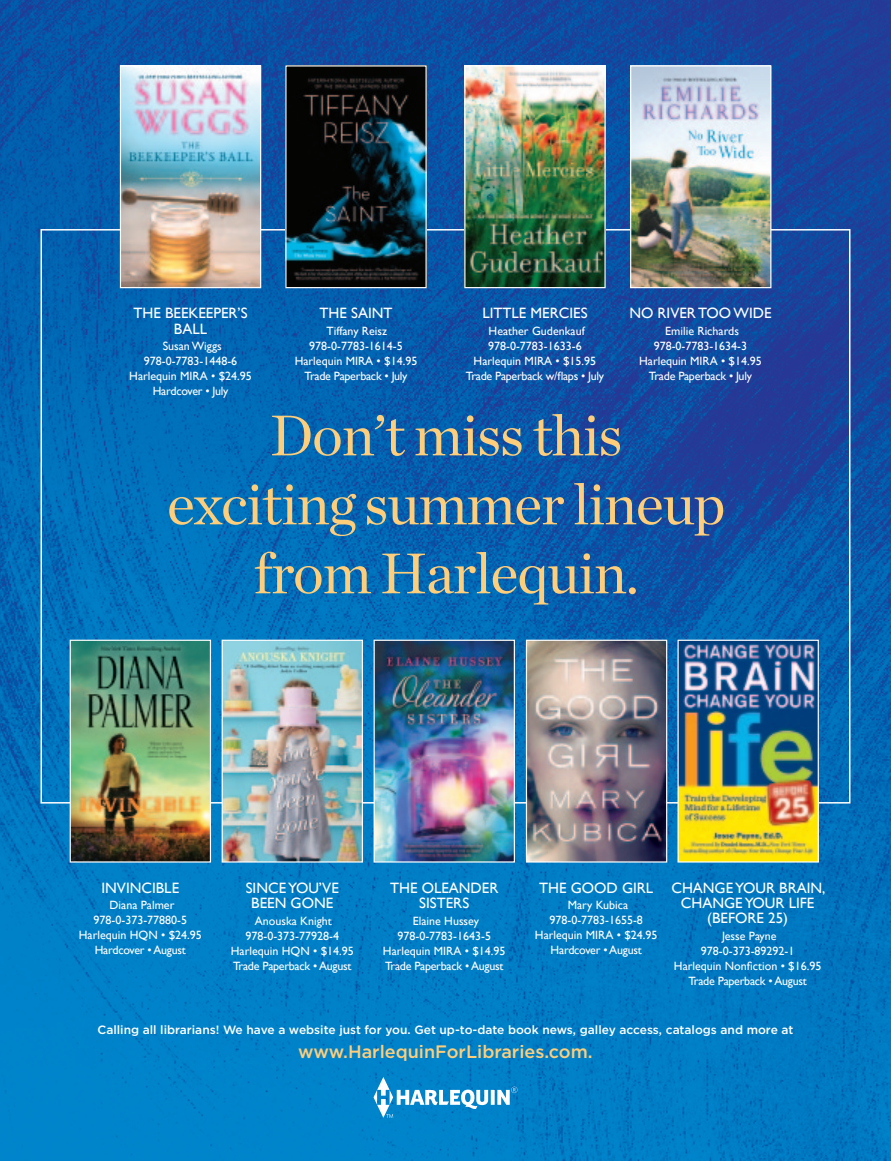
<style>
.page{position:relative;width:891px;height:1161px;background:#fff}
.page>*{position:absolute;margin:0;border:0;box-sizing:border-box;transform-origin:0 0}
.t1{font:58.5px/69px "Chronicle Deck";letter-spacing:-.02em;color:#fece7a;text-align:center}
.t2{font:500 18px "Gotham";color:#fece7a}
.t3{font:15px/15.3px "Gill Sans";color:#fff;text-align:center}
.t4{font:12px/15px "Gill Sans";color:#fff;text-align:center}
.t5{font:500 12px "Gotham";color:#fff}
</style>
<div class="page">
<img style="left:0;top:0;width:891px;height:1161px">
<svg style="left:374px;top:1077px;width:143px;height:41px"></svg>
<img style="left:679px;top:642px;width:138px;height:219px">
<div style="left:677px;top:640px;width:142px;height:223px;border:1px solid #fff"></div>
<img style="left:466px;top:67px;width:138px;height:219px">
<div style="left:464px;top:65px;width:142px;height:223px;border:1px solid #fff"></div>
<img style="left:376px;top:642px;width:137px;height:219px">
<div style="left:374px;top:640px;width:141px;height:223px;border:1px solid #fff"></div>
<img style="left:632px;top:67px;width:137px;height:219px">
<div style="left:630px;top:65px;width:141px;height:223px;border:1px solid #fff"></div>
<img style="left:528px;top:642px;width:137px;height:219px">
<div style="left:526px;top:640px;width:141px;height:223px;border:1px solid #fff"></div>
<img style="left:287px;top:67px;width:138px;height:219px">
<img style="left:224px;top:642px;width:137px;height:219px">
<div style="left:222px;top:640px;width:141px;height:223px;border:1px solid #fff"></div>
<img style="left:122px;top:67px;width:137px;height:219px">
<div style="left:120px;top:65px;width:141px;height:223px;border:1px solid #fff"></div>
<img style="left:72px;top:642px;width:137px;height:219px">
<div style="left:70px;top:640px;width:141px;height:223px;border:1px solid #fff"></div>
<p class="t3" style="left:133px;top:305px;width:116px">THE BEEKEEPER’S<br>BALL</p>
<p class="t4" style="left:129px;top:339px;width:124px">Susan Wiggs<br>978-0-7783-1448-6<br>Harlequin MIRA • $24.95<br>Hardcover • July</p>
<p class="t3" style="left:319px;top:305px;width:75px">THE SAINT</p>
<p class="t4" style="left:295px;top:323px;width:124px">Tiffany Reisz<br>978-0-7783-1614-5<br>Harlequin MIRA • $14.95<br>Trade Paperback • July</p>
<p class="t3" style="left:482px;top:305px;width:107px">LITTLE MERCIES</p>
<p class="t4" style="left:466px;top:323px;width:140px">Heather Gudenkauf<br>978-0-7783-1633-6<br>Harlequin MIRA • $15.95<br>Trade Paperback w/flaps • July</p>
<p class="t3" style="left:629px;top:305px;width:144px">NO RIVER TOO WIDE</p>
<p class="t4" style="left:639px;top:323px;width:124px">Emilie Richards<br>978-0-7783-1634-3<br>Harlequin MIRA • $14.95<br>Trade Paperback • July</p>
<h1 class="t1" style="left:167px;top:397px;width:560px">Don’t miss this<br>exciting summer lineup from Harlequin.</h1>
<p class="t3" style="left:102px;top:880px;width:79px">INVINCIBLE</p>
<p class="t4" style="left:79px;top:897px;width:125px">Diana Palmer<br>978-0-373-77880-5<br>Harlequin HQN • $24.95<br>Hardcover • August</p>
<p class="t3" style="left:246px;top:880px;width:95px">SINCE YOU’VE<br>BEEN GONE</p>
<p class="t4" style="left:231px;top:913px;width:125px">Anouska Knight<br>978-0-373-77928-4<br>Harlequin HQN • $14.95<br>Trade Paperback • August</p>
<p class="t3" style="left:390px;top:880px;width:110px">THE OLEANDER<br>SISTERS</p>
<p class="t4" style="left:383px;top:913px;width:124px">Elaine Hussey<br>978-0-7783-1643-5<br>Harlequin MIRA • $14.95<br>Trade Paperback • August</p>
<p class="t3" style="left:539px;top:880px;width:116px">THE GOOD GIRL</p>
<p class="t4" style="left:535px;top:897px;width:124px">Mary Kubica<br>978-0-7783-1655-8<br>Harlequin MIRA • $24.95<br>Hardcover • August</p>
<p class="t3" style="left:671px;top:880px;width:156px">CHANGE YOUR BRAIN,<br>CHANGE YOUR LIFE (BEFORE 25)</p>
<p class="t4" style="left:674px;top:928px;width:149px">Jesse Payne<br>978-0-373-89292-1<br>Harlequin Nonfiction • $16.95<br>Trade Paperback • August</p>
<p class="t5" style="left:98px;top:1022px;width:697px">Calling all librarians! We have a website just for you. Get up-to-date book news, galley access, catalogs and more at</p>
<h2 class="t2" style="left:298px;top:1040px;width:296px">www.HarlequinForLibraries.com.</h2>
</div>
